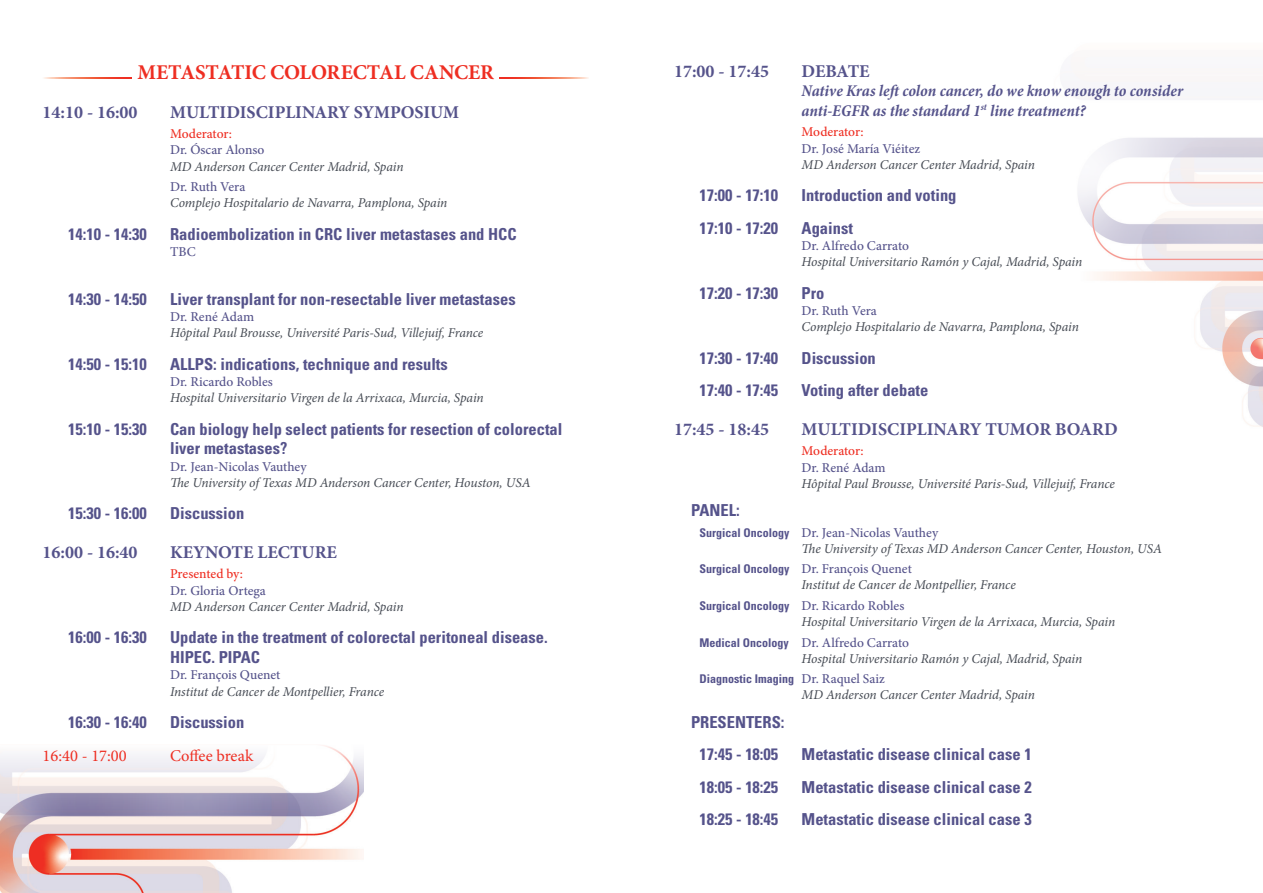
<style>
.page{position:relative;width:1263px;height:893px;background:#fff}
.page>*{position:absolute;margin:0;border:0;box-sizing:border-box;transform-origin:0 0}
.t1{font:700 21px "Minion Pro";letter-spacing:-.01em;color:#ee2e22}
.t2{font:700 18px "Minion Pro";color:#55538b}
.t3{font:700 condensed 16.5px "Univers LT Std";color:#55538b}
.t4{font:italic 700 condensed 16.5px "Minion Pro";letter-spacing:-.005em;color:#55538b}
.t5{font:16.5px "Minion Pro";color:#ee2e22}
.t6{font:italic 13.5px "Minion Pro";letter-spacing:-.01em;color:#464b54}
.t7{font:500 13.5px "Minion Pro";color:#55538b}
.t8{font:500 13.5px "Minion Pro";letter-spacing:-.005em;color:#ee2e22}
.t9{font:700 condensed 12px "Univers LT Std";color:#55538b}
.s1{font-family:"Univers LT Std";font-weight:700;font-stretch:condensed;font-size:12px}
.s2{font-family:"Minion Pro";font-weight:500;font-stretch:normal;font-size:13.5px}
</style>
<div class="page">
<img style="left:1078px;top:137px;width:185px;height:290px">
<img style="left:0;top:745px;width:363px;height:148px">
<svg style="left:44px;top:78px;width:88px;height:1px"></svg>
<svg style="left:500px;top:78px;width:89px;height:1px"></svg>
<p class="t1" style="left:137px;top:58px;width:358px">METASTATIC COLORECTAL CANCER</p>
<p class="t2" style="left:43px;top:99px;width:97px">14:10 - 16:00</p>
<p class="t2" style="left:170px;top:99px;width:291px">MULTIDISCIPLINARY SYMPOSIUM</p>
<p class="t8" style="left:170px;top:125px;width:63px">Moderator:</p>
<p class="t7" style="left:170px;top:141px;width:96px">Dr. Óscar Alonso</p>
<p class="t6" style="left:170px;top:157px;width:235px">MD Anderson Cancer Center Madrid, Spain</p>
<p class="t7" style="left:170px;top:178px;width:77px">Dr. Ruth Vera</p>
<p class="t6" style="left:170px;top:194px;width:279px">Complejo Hospitalario de Navarra, Pamplona, Spain</p>
<p class="t3" style="left:68px;top:224px;width:80px">14:10 - 14:30</p>
<p class="t3" style="left:170px;top:224px;width:348px">Radioembolization in CRC liver metastases and HCC</p>
<p class="t7" style="left:170px;top:242px;width:27px">TBC</p>
<p class="t3" style="left:68px;top:289px;width:80px">14:30 - 14:50</p>
<p class="t3" style="left:170px;top:289px;width:347px">Liver transplant for non-resectable liver metastases</p>
<p class="t7" style="left:170px;top:307px;width:86px">Dr. René Adam</p>
<p class="t6" style="left:170px;top:324px;width:315px">Hôpital Paul Brousse, Université Paris-Sud, Villejuif, France</p>
<p class="t3" style="left:68px;top:354px;width:80px">14:50 - 15:10</p>
<p class="t3" style="left:170px;top:354px;width:279px">ALLPS: indications, technique and results</p>
<p class="t7" style="left:170px;top:372px;width:104px">Dr. Ricardo Robles</p>
<p class="t6" style="left:170px;top:388px;width:315px">Hospital Universitario Virgen de la Arrixaca, Murcia, Spain</p>
<p class="t3" style="left:68px;top:419px;width:80px">15:10 - 15:30</p>
<p class="t3" style="left:170px;top:419px;width:394px">Can biology help select patients for resection of colorectal</p>
<p class="t3" style="left:170px;top:438px;width:119px">liver metastases?</p>
<p class="t7" style="left:170px;top:457px;width:138px">Dr. Jean-Nicolas Vauthey</p>
<p class="t6" style="left:170px;top:473px;width:362px">The University of Texas MD Anderson Cancer Center, Houston, USA</p>
<p class="t3" style="left:68px;top:503px;width:80px">15:30 - 16:00</p>
<p class="t3" style="left:170px;top:503px;width:76px">Discussion</p>
<p class="t2" style="left:43px;top:540px;width:97px">16:00 - 16:40</p>
<p class="t2" style="left:170px;top:540px;width:168px">KEYNOTE LECTURE</p>
<p class="t8" style="left:170px;top:565px;width:74px">Presented by:</p>
<p class="t7" style="left:170px;top:581px;width:97px">Dr. Gloria Ortega</p>
<p class="t6" style="left:170px;top:597px;width:235px">MD Anderson Cancer Center Madrid, Spain</p>
<p class="t3" style="left:68px;top:627px;width:80px">16:00 - 16:30</p>
<p class="t3" style="left:170px;top:627px;width:379px">Update in the treatment of colorectal peritoneal disease.</p>
<p class="t3" style="left:170px;top:647px;width:91px">HIPEC. PIPAC</p>
<p class="t7" style="left:170px;top:666px;width:112px">Dr. François Quenet</p>
<p class="t6" style="left:170px;top:682px;width:216px">Institut de Cancer de Montpellier, France</p>
<p class="t3" style="left:68px;top:712px;width:80px">16:30 - 16:40</p>
<p class="t3" style="left:170px;top:712px;width:76px">Discussion</p>
<p class="t5" style="left:43px;top:744px;width:86px">16:40 - 17:00</p>
<p class="t5" style="left:170px;top:744px;width:85px">Coffee break</p>
<p class="t2" style="left:674px;top:58px;width:97px">17:00 - 17:45</p>
<p class="t2" style="left:802px;top:58px;width:70px">DEBATE</p>
<p class="t4" style="left:801px;top:80px;width:383px">Native Kras left colon cancer, do we know enough to consider</p>
<p class="t4" style="left:801px;top:99px;width:285px">anti-EGFR as the standard 1<sup>st</sup> line treatment?</p>
<p class="t8" style="left:801px;top:123px;width:63px">Moderator:</p>
<p class="t7" style="left:801px;top:139px;width:120px">Dr. José María Viéitez</p>
<p class="t6" style="left:801px;top:155px;width:235px">MD Anderson Cancer Center Madrid, Spain</p>
<p class="t3" style="left:699px;top:185px;width:80px">17:00 - 17:10</p>
<p class="t3" style="left:802px;top:185px;width:156px">Introduction and voting</p>
<p class="t3" style="left:699px;top:218px;width:80px">17:10 - 17:20</p>
<p class="t3" style="left:802px;top:218px;width:53px">Against</p>
<p class="t7" style="left:801px;top:237px;width:109px">Dr. Alfredo Carrato</p>
<p class="t6" style="left:801px;top:253px;width:282px">Hospital Universitario Ramón y Cajal, Madrid, Spain</p>
<p class="t3" style="left:699px;top:283px;width:80px">17:20 - 17:30</p>
<p class="t3" style="left:802px;top:283px;width:24px">Pro</p>
<p class="t7" style="left:801px;top:302px;width:77px">Dr. Ruth Vera</p>
<p class="t6" style="left:801px;top:318px;width:279px">Complejo Hospitalario de Navarra, Pamplona, Spain</p>
<p class="t3" style="left:699px;top:348px;width:80px">17:30 - 17:40</p>
<p class="t3" style="left:802px;top:348px;width:76px">Discussion</p>
<p class="t3" style="left:699px;top:380px;width:80px">17:40 - 17:45</p>
<p class="t3" style="left:802px;top:380px;width:128px">Voting after debate</p>
<p class="t2" style="left:674px;top:416px;width:97px">17:45 - 18:45</p>
<p class="t2" style="left:802px;top:416px;width:318px">MULTIDISCIPLINARY TUMOR BOARD</p>
<p class="t8" style="left:801px;top:442px;width:63px">Moderator:</p>
<p class="t7" style="left:801px;top:458px;width:86px">Dr. René Adam</p>
<p class="t6" style="left:801px;top:474px;width:315px">Hôpital Paul Brousse, Université Paris-Sud, Villejuif, France</p>
<p class="t3" style="left:691px;top:500px;width:50px">PANEL:</p>
<p class="t7" style="left:699px;top:523px;width:240px"><span class="s1">Surgical Oncology</span> Dr. Jean-Nicolas Vauthey</p>
<p class="t6" style="left:801px;top:539px;width:362px">The University of Texas MD Anderson Cancer Center, Houston, USA</p>
<p class="t7" style="left:699px;top:560px;width:214px"><span class="s1">Surgical Oncology</span> Dr. François Quenet</p>
<p class="t6" style="left:801px;top:576px;width:216px">Institut de Cancer de Montpellier, France</p>
<p class="t9" style="left:699px;top:598px;width:206px">Surgical Oncology <span class="s2">Dr. Ricardo Robles</span></p>
<p class="t6" style="left:801px;top:612px;width:315px">Hospital Universitario Virgen de la Arrixaca, Murcia, Spain</p>
<p class="t7" style="left:699px;top:633px;width:211px"><span class="s1">Medical Oncology</span> Dr. Alfredo Carrato</p>
<p class="t6" style="left:801px;top:649px;width:282px">Hospital Universitario Ramón y Cajal, Madrid, Spain</p>
<p class="t9" style="left:699px;top:671px;width:187px">Diagnostic Imaging <span class="s2">Dr. Raquel Saiz</span></p>
<p class="t6" style="left:801px;top:686px;width:235px">MD Anderson Cancer Center Madrid, Spain</p>
<p class="t3" style="left:691px;top:712px;width:95px">PRESENTERS:</p>
<p class="t3" style="left:699px;top:744px;width:80px">17:45 - 18:05</p>
<p class="t3" style="left:802px;top:744px;width:232px">Metastatic disease clinical case 1</p>
<p class="t3" style="left:699px;top:777px;width:80px">18:05 - 18:25</p>
<p class="t3" style="left:802px;top:777px;width:232px">Metastatic disease clinical case 2</p>
<p class="t3" style="left:699px;top:809px;width:80px">18:25 - 18:45</p>
<p class="t3" style="left:802px;top:809px;width:232px">Metastatic disease clinical case 3</p>
</div>
